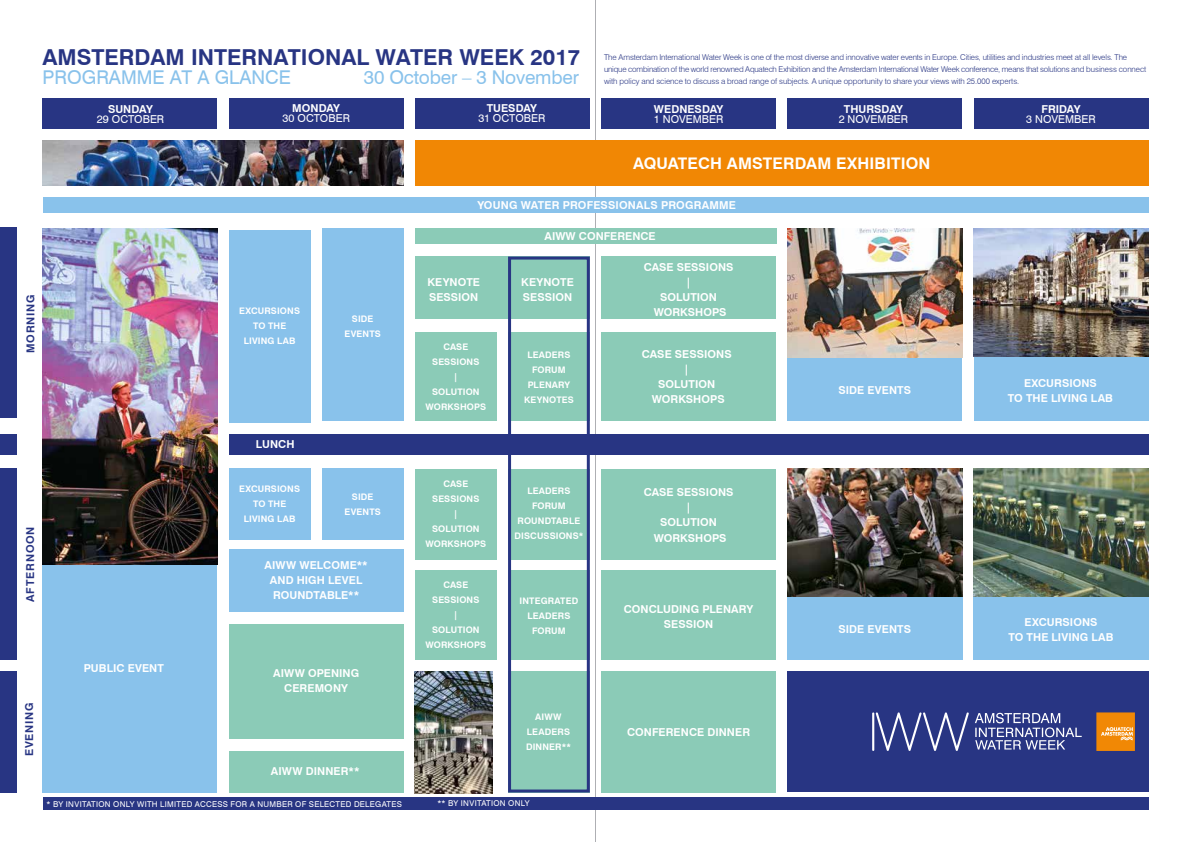
<style>
.page{position:relative;width:1191px;height:842px;background:#fff}
.page>*{position:absolute;margin:0;border:0;box-sizing:border-box;transform-origin:0 0}
.t1{font:700 22px "Swiss 721 BT";color:#283583}
.t2{font:19px "Swiss 721 BT";letter-spacing:-.01em;color:#89c2eb}
.t3{font:700 16px "Swiss 721 BT";letter-spacing:.01em;color:#fff}
.t4{font:700 10.9px/15px "Swiss 721 BT";letter-spacing:.005em;color:#fff;text-align:center}
.t5{font:10.9px "Swiss 721 BT";letter-spacing:.005em;color:#fff}
.t6{font:700 10.9px "Swiss 721 BT";letter-spacing:.075em;color:#283583}
.t7{font:700 9px/15px "Swiss 721 BT";letter-spacing:.015em;color:#fff;text-align:center}
.t8{font:300 8px/12px "Swiss 721 BT";letter-spacing:-.015em;color:#283583}
.t9{font:8px "Swiss 721 BT";letter-spacing:.035em;color:#fff}
</style>
<div class="page">
<hr style="left:595px;top:0;width:1px;height:842px;background:#aeafb3">
<div style="left:601px;top:98px;width:175px;height:31px;background:#283583"></div>
<div style="left:787px;top:98px;width:175px;height:31px;background:#283583"></div>
<div style="left:973px;top:98px;width:175px;height:31px;background:#283583"></div>
<div style="left:229px;top:99px;width:174px;height:30px;background:#283583"></div>
<div style="left:43px;top:99px;width:174px;height:30px;background:#283583"></div>
<div style="left:415px;top:99px;width:175px;height:30px;background:#283583"></div>
<div style="left:0;top:228px;width:16px;height:190px;background:#283583"></div>
<div style="left:43px;top:798px;width:1105px;height:12px;background:#283583"></div>
<div style="left:0;top:671px;width:16px;height:121px;background:#283583"></div>
<div style="left:415px;top:228px;width:361px;height:16px;background:#8bcbb7"></div>
<div style="left:0;top:434px;width:16px;height:21px;background:#283583"></div>
<div style="left:43px;top:197px;width:1105px;height:16px;background:#89c2eb"></div>
<div style="left:415px;top:257px;width:175px;height:62px;background:#8bcbb7"></div>
<div style="left:229px;top:624px;width:174px;height:114px;background:#8bcbb7"></div>
<div style="left:229px;top:751px;width:174px;height:41px;background:#8bcbb7"></div>
<div style="left:601px;top:257px;width:175px;height:62px;background:#8bcbb7"></div>
<div style="left:601px;top:333px;width:175px;height:88px;background:#8bcbb7"></div>
<div style="left:601px;top:469px;width:175px;height:91px;background:#8bcbb7"></div>
<div style="left:415px;top:469px;width:82px;height:91px;background:#8bcbb7"></div>
<div style="left:415px;top:570px;width:82px;height:90px;background:#8bcbb7"></div>
<div style="left:508px;top:333px;width:82px;height:88px;background:#8bcbb7"></div>
<div style="left:415px;top:332px;width:82px;height:89px;background:#8bcbb7"></div>
<div style="left:508px;top:469px;width:82px;height:91px;background:#8bcbb7"></div>
<div style="left:508px;top:570px;width:82px;height:90px;background:#8bcbb7"></div>
<div style="left:601px;top:570px;width:175px;height:90px;background:#8bcbb7"></div>
<div style="left:601px;top:671px;width:175px;height:121px;background:#8bcbb7"></div>
<div style="left:508px;top:671px;width:82px;height:121px;background:#8bcbb7"></div>
<img style="left:415px;top:672px;width:78px;height:121px">
<div style="left:229px;top:230px;width:81px;height:192px;background:#89c2eb"></div>
<div style="left:229px;top:469px;width:81px;height:71px;background:#89c2eb"></div>
<div style="left:322px;top:469px;width:81px;height:71px;background:#89c2eb"></div>
<div style="left:322px;top:228px;width:81px;height:193px;background:#89c2eb"></div>
<div style="left:229px;top:549px;width:174px;height:63px;background:#89c2eb"></div>
<div style="left:43px;top:561px;width:174px;height:231px;background:#89c2eb"></div>
<img style="left:43px;top:141px;width:360px;height:45px">
<div style="left:787px;top:671px;width:361px;height:121px;background:#283583"></div>
<svg style="left:872px;top:712px;width:209px;height:39px"></svg>
<svg style="left:1096px;top:712px;width:38px;height:39px"></svg>
<div style="left:0;top:468px;width:16px;height:191px;background:#283583"></div>
<div style="left:415px;top:140px;width:733px;height:46px;background:#f18704"></div>
<div style="left:787px;top:354px;width:175px;height:67px;background:#89c2eb"></div>
<div style="left:973px;top:355px;width:175px;height:66px;background:#89c2eb"></div>
<div style="left:973px;top:468px;width:24px;height:192px;background:#89c2eb"></div>
<div style="left:787px;top:468px;width:24px;height:192px;background:#89c2eb"></div>
<div style="left:997px;top:468px;width:151px;height:192px;background:#89c2eb"></div>
<div style="left:811px;top:468px;width:151px;height:192px;background:#89c2eb"></div>
<img style="left:787px;top:228px;width:175px;height:130px">
<img style="left:973px;top:468px;width:175px;height:129px">
<img style="left:787px;top:468px;width:175px;height:129px">
<img style="left:43px;top:228px;width:174px;height:336px">
<div style="left:229px;top:434px;width:919px;height:21px;background:#283583"></div>
<img style="left:973px;top:228px;width:175px;height:129px">
<div style="left:508px;top:257px;width:82px;height:535px;border:3px solid #283583"></div>
<h1 class="t1" style="left:43px;top:44px;width:539px">AMSTERDAM INTERNATIONAL WATER WEEK 2017</h1>
<h2 class="t2" style="left:43px;top:66px;width:250px">PROGRAMME AT A GLANCE</h2>
<h2 class="t2" style="left:364px;top:66px;width:217px">30 October – 3 November</h2>
<p class="t8" style="left:604px;top:51px;width:544px">The Amsterdam International Water Week is one of the most diverse and innovative water events in Europe. Cities, utilities and industries meet at all levels. The unique combination of the world renowned Aquatech Exhibition and the Amsterdam International Water Week conference, means that solutions and business connect with policy and science to discuss a broad range of subjects. A unique opportunity to share your views with 25.000 experts.</p>
<p class="t4" style="left:108px;top:102px;width:46px">SUNDAY</p>
<p class="t5" style="left:97px;top:113px;width:69px">29 OCTOBER</p>
<p class="t4" style="left:292px;top:101px;width:49px">MONDAY</p>
<p class="t5" style="left:282px;top:112px;width:69px">30 OCTOBER</p>
<p class="t4" style="left:487px;top:101px;width:52px">TUESDAY</p>
<p class="t5" style="left:478px;top:112px;width:68px">31 OCTOBER</p>
<p class="t4" style="left:654px;top:102px;width:71px">WEDNESDAY</p>
<p class="t5" style="left:654px;top:113px;width:71px">1 NOVEMBER</p>
<p class="t4" style="left:843px;top:102px;width:61px">THURSDAY</p>
<p class="t5" style="left:838px;top:113px;width:71px">2 NOVEMBER</p>
<p class="t4" style="left:1041px;top:102px;width:41px">FRIDAY</p>
<p class="t5" style="left:1026px;top:113px;width:71px">3 NOVEMBER</p>
<h3 class="t3" style="left:633px;top:154px;width:299px">AQUATECH AMSTERDAM EXHIBITION</h3>
<p class="t4" style="left:477px;top:198px;width:260px">YOUNG WATER PROFESSIONALS PROGRAMME</p>
<p class="t6" style="left:24px;top:353px;width:60px;rotate:-90deg">MORNING</p>
<p class="t7" style="left:239px;top:303px;width:62px">EXCURSIONS<br>TO THE<br>LIVING LAB</p>
<p class="t4" style="left:256px;top:437px;width:40px">LUNCH</p>
<p class="t7" style="left:344px;top:312px;width:38px">SIDE<br>EVENTS</p>
<p class="t4" style="left:544px;top:229px;width:113px">AIWW CONFERENCE</p>
<p class="t4" style="left:427px;top:274px;width:54px;text-align:left">KEYNOTE<br>SESSION</p>
<p class="t4" style="left:521px;top:274px;width:54px;text-align:left">KEYNOTE<br>SESSION</p>
<p class="t7" style="left:425px;top:339px;width:62px">CASE<br>SESSIONS<br>|<br>SOLUTION<br>WORKSHOPS</p>
<p class="t7" style="left:524px;top:347px;width:51px">LEADERS<br>FORUM<br>PLENARY<br>KEYNOTES</p>
<p class="t4" style="left:643px;top:260px;width:91px">CASE SESSIONS |<br>SOLUTION<br>WORKSHOPS</p>
<p class="t4" style="left:642px;top:347px;width:91px">CASE SESSIONS |<br>SOLUTION<br>WORKSHOPS</p>
<p class="t6" style="left:24px;top:602px;width:77px;rotate:-90deg">AFTERNOON</p>
<p class="t6" style="left:23px;top:756px;width:56px;rotate:-90deg">EVENING</p>
<p class="t4" style="left:84px;top:660px;width:82px">PUBLIC EVENT</p>
<p class="t7" style="left:239px;top:481px;width:62px">EXCURSIONS<br>TO THE<br>LIVING LAB</p>
<p class="t7" style="left:344px;top:489px;width:38px">SIDE<br>EVENTS</p>
<p class="t4" style="left:265px;top:557px;width:105px">AIWW WELCOME**<br>AND HIGH LEVEL<br>ROUNDTABLE**</p>
<p class="t4" style="left:273px;top:666px;width:88px">AIWW OPENING<br>CEREMONY</p>
<p class="t4" style="left:271px;top:763px;width:90px">AIWW DINNER**</p>
<p class="t7" style="left:425px;top:476px;width:62px">CASE<br>SESSIONS<br>|<br>SOLUTION<br>WORKSHOPS</p>
<p class="t7" style="left:425px;top:577px;width:62px">CASE<br>SESSIONS<br>|<br>SOLUTION<br>WORKSHOPS</p>
<p class="t7" style="left:514px;top:483px;width:70px">LEADERS<br>FORUM<br>ROUNDTABLE<br>DISCUSSIONS*</p>
<p class="t7" style="left:519px;top:593px;width:60px">INTEGRATED<br>LEADERS<br>FORUM</p>
<p class="t7" style="left:526px;top:710px;width:46px">AIWW<br>LEADERS<br>DINNER**</p>
<p class="t9" style="left:47px;top:799px;width:357px">* BY INVITATION ONLY WITH LIMITED ACCESS FOR A NUMBER OF SELECTED DELEGATES</p>
<p class="t9" style="left:437px;top:799px;width:94px">** BY INVITATION ONLY</p>
<p class="t4" style="left:643px;top:485px;width:91px">CASE SESSIONS |<br>SOLUTION<br>WORKSHOPS</p>
<p class="t4" style="left:624px;top:602px;width:131px">CONCLUDING PLENARY<br>SESSION</p>
<p class="t4" style="left:627px;top:724px;width:125px">CONFERENCE DINNER</p>
<p class="t4" style="left:838px;top:382px;width:74px">SIDE EVENTS</p>
<p class="t4" style="left:838px;top:622px;width:74px">SIDE EVENTS</p>
<p class="t4" style="left:1008px;top:375px;width:107px">EXCURSIONS<br>TO THE LIVING LAB</p>
<p class="t4" style="left:1008px;top:614px;width:107px">EXCURSIONS<br>TO THE LIVING LAB</p>
</div>
